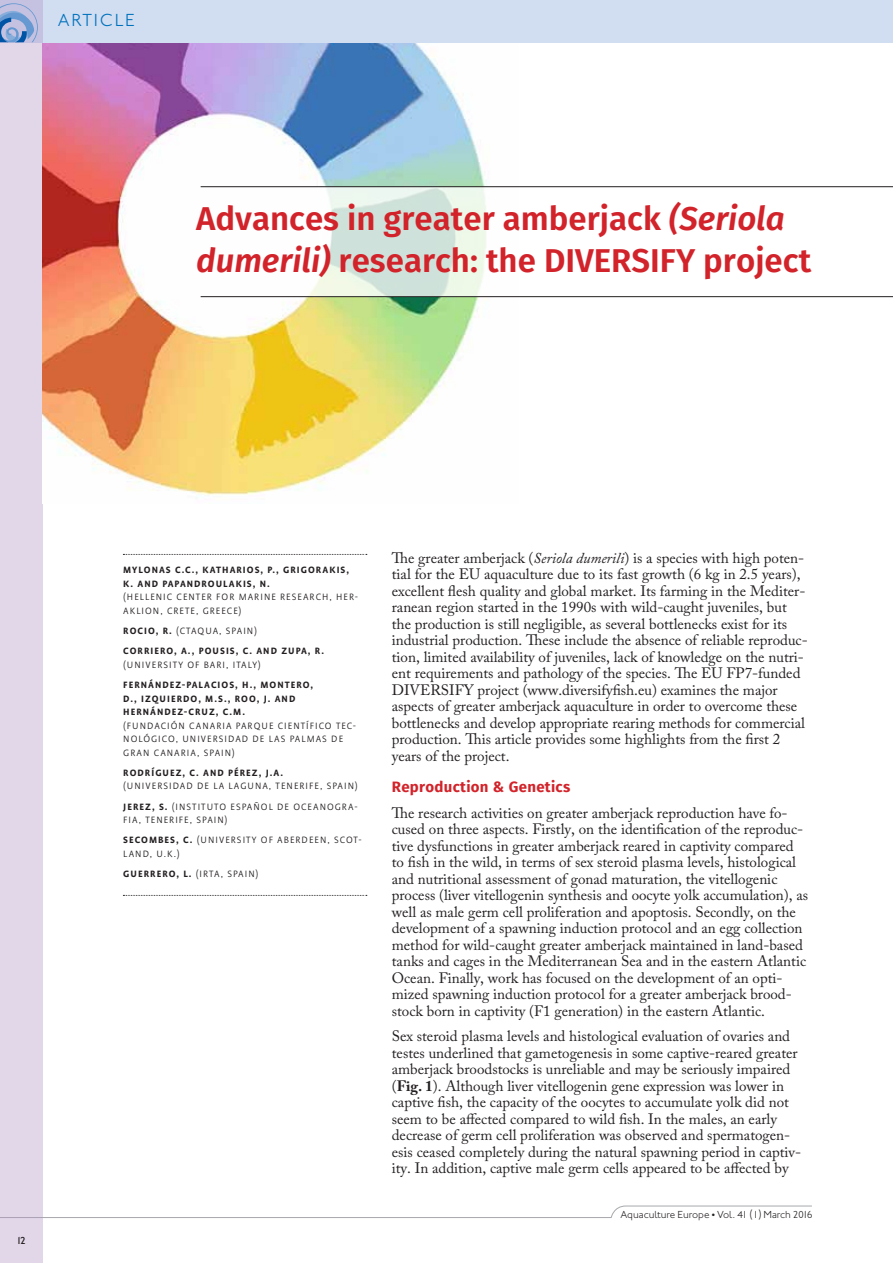
<style>
.page{position:relative;width:893px;height:1263px;background:#fff}
.page>*{position:absolute;margin:0;border:0;box-sizing:border-box;transform-origin:0 0}
.t1{font:600 33px/42px "Fira Sans";color:#d2232a}
.t2{font:300 18px "Johnston ITC";letter-spacing:.095em;color:#0072bc}
.t3{font:15px/16.5px "Adobe Caslon Pro";color:#231f20}
.t4{font:300 10.5px/13.5px "Profile";letter-spacing:.1em;color:#231f20}
.t5{font:700 10.5px/13.5px "Profile";letter-spacing:.1em;color:#231f20}
.t6{font:300 10.5px "Johnston ITC";letter-spacing:-.005em;color:#231f20}
.t7{font:500 10.5px "Johnston ITC";color:#231f20}
.s1{font-style:italic}
.s2{font-weight:300}
.s3{font-weight:700}
.s4{font-family:"Fira Sans";font-weight:700;color:#d2232a}
</style>
<div class="page">
<div style="left:0;top:0;width:893px;height:43px;background:#d1ddf1"></div>
<svg style="left:43px;top:1205px;width:769px;height:13px"></svg>
<div style="left:0;top:0;width:43px;height:1263px;background:#e2d7e9"></div>
<svg style="left:0;top:3px;width:38px;height:40px;background:#92a9d5"></svg>
<img style="left:43px;top:43px;width:475px;height:455px">
<svg style="left:123px;top:554px;width:244px;height:1px"></svg>
<svg style="left:123px;top:895px;width:244px;height:1px"></svg>
<svg style="left:189px;top:187px;width:658px;height:109px"></svg>
<hr style="left:201px;top:186px;width:692px;height:1px;background:#231f20">
<hr style="left:201px;top:296px;width:692px;height:1px;background:#231f20">
<p class="t2" style="left:58px;top:10px;width:79px">ARTICLE</p>
<p class="t1" style="left:196px;top:197px;width:616px">Advances in greater amberjack <span class="s1">(Seriola dumerili)</span> research: the DIVERSIFY project</p>
<p class="t7" style="left:16px;top:1235px;width:11px">12</p>
<p class="t5" style="left:123px;top:563px;width:236px">MYLONAS C.C., KATHARIOS, P., GRIGORAKIS, K. AND PAPANDROULAKIS, N.<br><span class="s2">(HELLENIC CENTER FOR MARINE RESEARCH, HER-AKLION, CRETE, GREECE)</span></p>
<p class="t5" style="left:123px;top:621px;width:202px;line-height:20.2px">ROCIO, R. <span class="s2">(CTAQUA, SPAIN)<br></span>CORRIERO, A., POUSIS, C. AND ZUPA, R.</p>
<p class="t5" style="left:123px;top:654px;width:191px;line-height:20.2px"><span class="s2">(UNIVERSITY OF BARI, ITALY)<br></span>FERNÁNDEZ-PALACIOS, H., MONTERO,</p>
<p class="t4" style="left:123px;top:692px;width:234px"><span class="s3">D., IZQUIERDO, M.S., ROO, J. AND<br>HERNÁNDEZ-CRUZ, C.M.<br></span>(FUNDACIÓN CANARIA PARQUE CIENTÍFICO TEC-<br>NOLÓGICO, UNIVERSIDAD DE LAS PALMAS DE<br>GRAN CANARIA, SPAIN)</p>
<p class="t4" style="left:123px;top:766px;width:236px"><span class="s3">RODRÍGUEZ, C. AND PÉREZ, J.A.<br></span>(UNIVERSIDAD DE LA LAGUNA, TENERIFE, SPAIN)</p>
<p class="t4" style="left:123px;top:800px;width:236px"><span class="s3">JEREZ, S.</span> (INSTITUTO ESPAÑOL DE OCEANOGRA-<br>FIA, TENERIFE, SPAIN)</p>
<p class="t4" style="left:123px;top:833px;width:240px"><span class="s3">SECOMBES, C.</span> (UNIVERSITY OF ABERDEEN, SCOT-<br>LAND, U.K.)</p>
<p class="t4" style="left:123px;top:867px;width:137px"><span class="s3">GUERRERO, L.</span> (IRTA, SPAIN)</p>
<p class="t3" style="left:392px;top:549px;width:418px">The greater amberjack (<span class="s1">Seriola dumerili</span>) is a species with high poten&shy;tial for the EU aquaculture due to its fast growth (6 kg in 2.5 years), excellent flesh quality and global market. Its farming in the Mediter&shy;ranean region started in the 1990s with wild-caught juveniles, but the production is still negligible, as several bottlenecks exist for its industrial production. These include the absence of reliable reproduc&shy;tion, limited availability of juveniles, lack of knowledge on the nutri&shy;ent requirements and pathology of the species. The EU FP7-funded DIVERSIFY project (www.diversifyfish.eu) examines the major aspects of greater amberjack aquaculture in order to overcome these bottlenecks and develop appropriate rearing methods for commercial production. This article provides some highlights from the first 2 years of the project.</p>
<p class="t3" style="left:392px;top:774px;width:397px;line-height:25.5px"><span class="s4">Reproduction &amp; Genetics<br></span>The research activities on greater amberjack reproduction have fo-</p>
<p class="t3" style="left:392px;top:821px;width:418px">cused on three aspects. Firstly, on the identification of the reproduc&shy;tive dysfunctions in greater amberjack reared in captivity compared to fish in the wild, in terms of sex steroid plasma levels, histological and nutritional assessment of gonad maturation, the vitellogenic process (liver vitellogenin synthesis and oocyte yolk accumulation), as well as male germ cell proliferation and apoptosis. Secondly, on the development of a spawning induction protocol and an egg collection method for wild-caught greater amberjack maintained in land-based tanks and cages in the Mediterranean Sea and in the eastern Atlantic Ocean. Finally, work has focused on the development of an opti&shy;mized spawning induction protocol for a greater amberjack brood&shy;stock born in captivity (F1 generation) in the eastern Atlantic.</p>
<p class="t3" style="left:392px;top:1028px;width:411px">Sex steroid plasma levels and histological evaluation of ovaries and testes underlined that gametogenesis in some captive-reared greater amberjack broodstocks is unreliable and may be seriously impaired (<span class="s3">Fig. 1</span>). Although liver vitellogenin gene expression was lower in captive fish, the capacity of the oocytes to accumulate yolk did not seem to be affected compared to wild fish. In the males, an early decrease of germ cell proliferation was observed and spermatogen&shy;esis ceased completely during the natural spawning period in captiv&shy;ity. In addition, captive male germ cells appeared to be affected by</p>
<p class="t6" style="left:620px;top:1208px;width:194px">Aquaculture Europe • Vol. 41 (1) March 2016</p>
</div>
